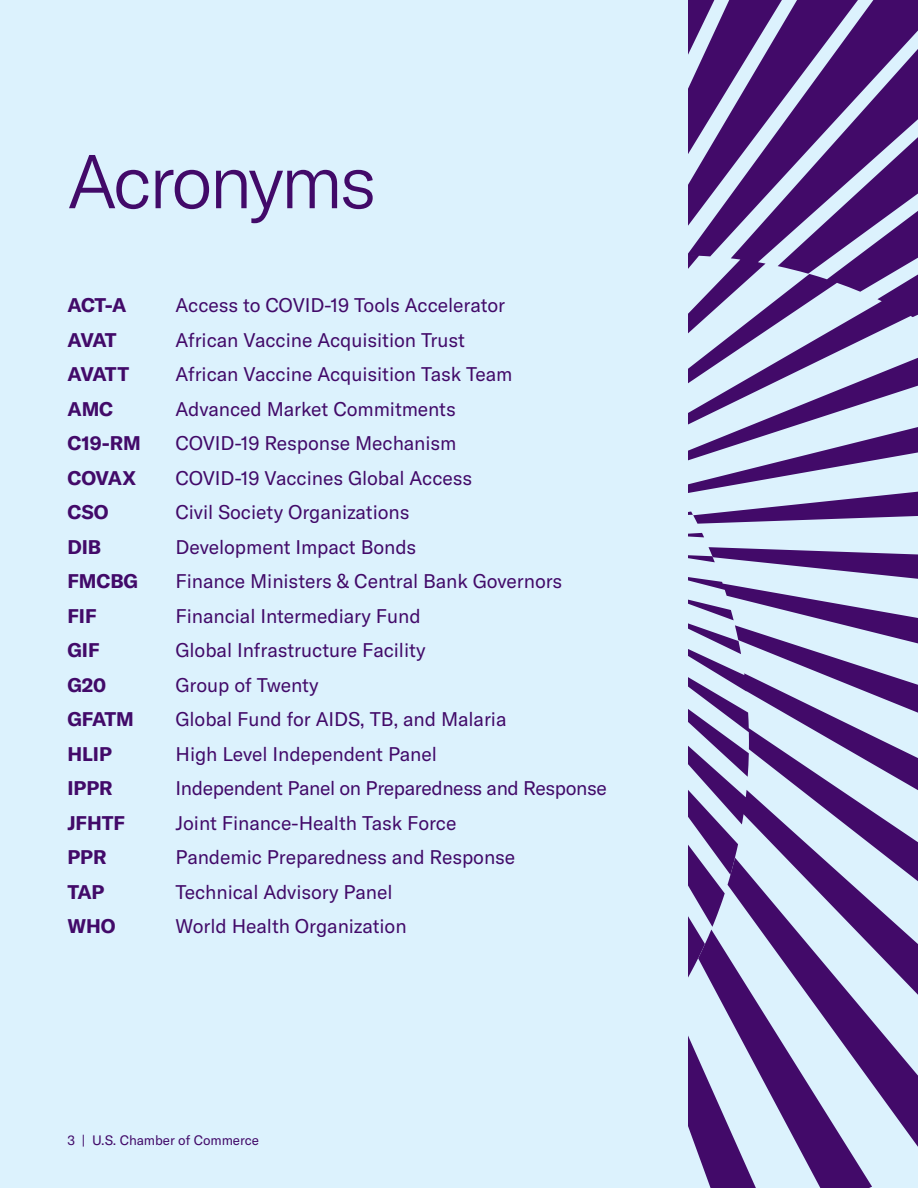
<style>
.page{position:relative;width:918px;height:1188px;background:#dcf2fd}
.page>*{position:absolute;margin:0;border:0;box-sizing:border-box;transform-origin:0 0}
.t1{font:300 75px "GT America";letter-spacing:-.05em;color:#420a69}
.t2{font:19.5px "GT America";letter-spacing:-.005em;color:#420a69}
.t3{font:700 19.5px "GT America";letter-spacing:-.005em;color:#420a69}
.t4{font:13.5px "GT America";letter-spacing:-.005em;color:#420a69}
</style>
<div class="page">
<svg style="left:688px;top:0;width:230px;height:79px;fill:#420a69"></svg>
<svg style="left:688px;top:423px;width:230px;height:101px"></svg>
<svg style="left:688px;top:533px;width:16px;height:4px"></svg>
<svg style="left:688px;top:79px;width:230px;height:344px;fill:#420a69"></svg>
<svg style="left:688px;top:547px;width:230px;height:607px"></svg>
<svg style="left:698px;top:1092px;width:174px;height:96px;fill:#420a69"></svg>
<svg style="left:688px;top:673px;width:230px;height:419px"></svg>
<svg style="left:728px;top:858px;width:190px;height:300px"></svg>
<h1 class="t1" style="left:68px;top:138px;width:311px">Acronyms</h1>
<p class="t3" style="left:68px;top:293px;width:61px">ACT-A</p>
<p class="t2" style="left:175px;top:294px;width:331px">Access to COVID-19 Tools Accelerator</p>
<p class="t3" style="left:68px;top:328px;width:51px">AVAT</p>
<p class="t2" style="left:175px;top:328px;width:291px">African Vaccine Acquisition Trust</p>
<p class="t3" style="left:68px;top:362px;width:63px">AVATT</p>
<p class="t2" style="left:176px;top:363px;width:338px">African Vaccine Acquisition Task Team</p>
<p class="t3" style="left:68px;top:397px;width:47px">AMC</p>
<p class="t2" style="left:176px;top:397px;width:282px">Advanced Market Commitments</p>
<p class="t3" style="left:68px;top:431px;width:75px">C19-RM</p>
<p class="t2" style="left:176px;top:432px;width:283px">COVID-19 Response Mechanism</p>
<p class="t3" style="left:68px;top:466px;width:70px">COVAX</p>
<p class="t2" style="left:176px;top:466px;width:298px">COVID-19 Vaccines Global Access</p>
<p class="t3" style="left:68px;top:500px;width:42px">CSO</p>
<p class="t2" style="left:176px;top:501px;width:235px">Civil Society Organizations</p>
<p class="t3" style="left:68px;top:535px;width:35px">DIB</p>
<p class="t2" style="left:176px;top:535px;width:242px">Development Impact Bonds</p>
<p class="t3" style="left:68px;top:569px;width:72px">FMCBG</p>
<p class="t2" style="left:176px;top:570px;width:388px">Finance Ministers &amp; Central Bank Governors</p>
<p class="t3" style="left:68px;top:604px;width:30px">FIF</p>
<p class="t2" style="left:176px;top:604px;width:247px">Financial Intermediary Fund</p>
<p class="t3" style="left:68px;top:638px;width:33px">GIF</p>
<p class="t2" style="left:176px;top:639px;width:252px">Global Infrastructure Facility</p>
<p class="t3" style="left:68px;top:673px;width:40px">G20</p>
<p class="t2" style="left:176px;top:673px;width:145px">Group of Twenty</p>
<p class="t3" style="left:68px;top:707px;width:68px">GFATM</p>
<p class="t2" style="left:176px;top:708px;width:333px">Global Fund for AIDS, TB, and Malaria</p>
<p class="t3" style="left:68px;top:742px;width:46px">HLIP</p>
<p class="t2" style="left:176px;top:742px;width:263px">High Level Independent Panel</p>
<p class="t3" style="left:68px;top:776px;width:47px">IPPR</p>
<p class="t2" style="left:176px;top:777px;width:433px">Independent Panel on Preparedness and Response</p>
<p class="t3" style="left:68px;top:811px;width:59px">JFHTF</p>
<p class="t2" style="left:176px;top:811px;width:282px">Joint Finance-Health Task Force</p>
<p class="t3" style="left:68px;top:845px;width:41px">PPR</p>
<p class="t2" style="left:176px;top:846px;width:341px">Pandemic Preparedness and Response</p>
<p class="t3" style="left:68px;top:880px;width:38px">TAP</p>
<p class="t2" style="left:176px;top:880px;width:219px">Technical Advisory Panel</p>
<p class="t3" style="left:68px;top:914px;width:50px">WHO</p>
<p class="t2" style="left:176px;top:915px;width:233px">World Health Organization</p>
<p class="t4" style="left:68px;top:1132px;width:193px">3 | U.S. Chamber of Commerce</p>
</div>
